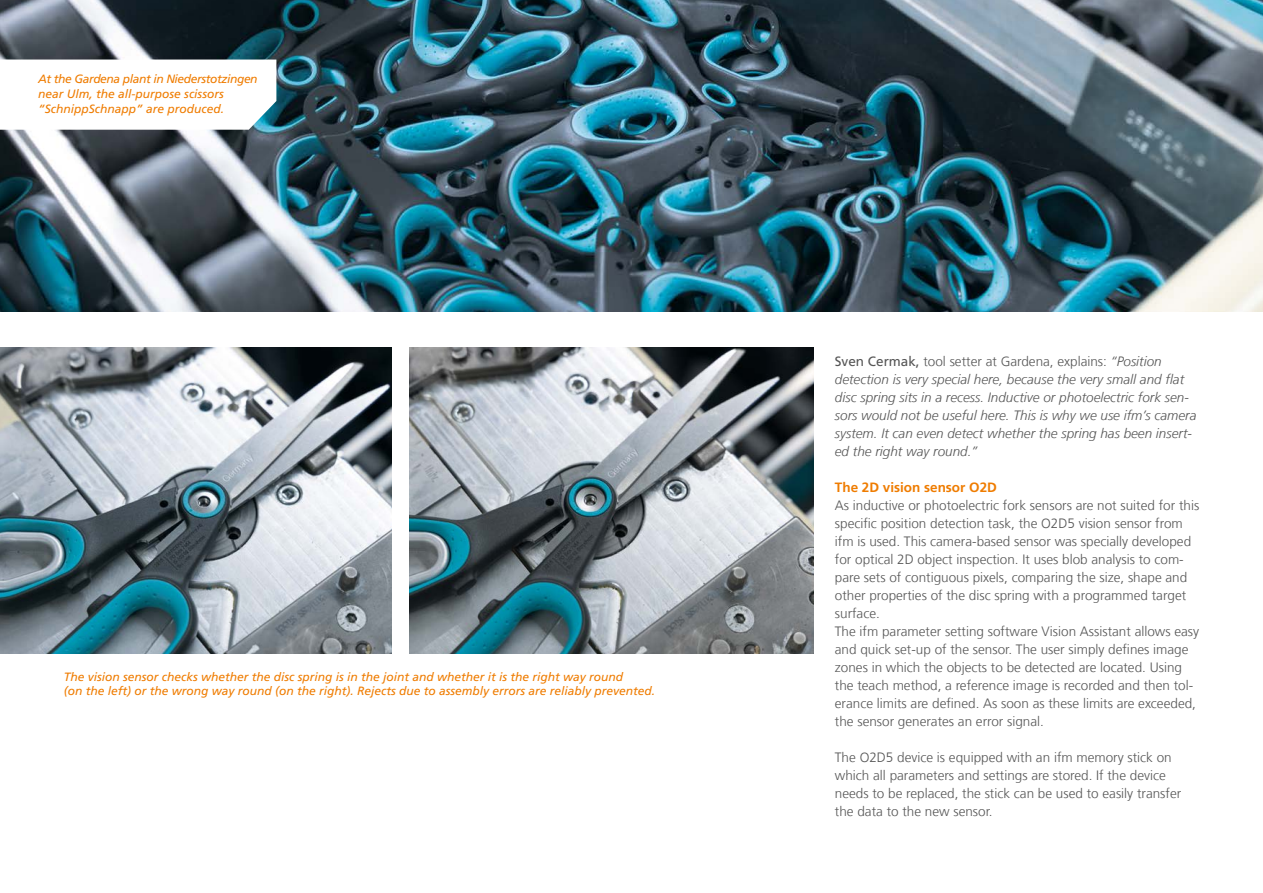
<style>
.page{position:relative;width:1263px;height:893px;background:#fff}
.page>*{position:absolute;margin:0;border:0;box-sizing:border-box;transform-origin:0 0}
.Fließtext_9pt_verschachtelt{font:300 13.5px/18px "Frutiger LT Com";color:#565656}
.Fließtext_9pt_verschachtelt-2{font:italic 300 13.5px/18px "Frutiger LT Com";color:#565656}
.Fließtext_9pt_headline_orange{font:700 13.5px "Frutiger LT Com";color:#ef7c00}
.Bildunterschrift_libü{font:italic 12px/14.9px "Frutiger LT Com";color:#ef7c00}
.s1{font-weight:400;font-style:normal}
.s2{font-style:normal}
</style>
<div class="page">
<img style="left:0;top:0;width:1263px;height:312px">
<svg style="left:0;top:60px;width:276px;height:70px"></svg>
<img style="left:0;top:348px;width:391px;height:306px">
<img style="left:410px;top:348px;width:404px;height:306px">
<p class="Bildunterschrift_libü" style="left:38px;top:72px;width:221px">At the Gardena plant in Niederstotzingen near Ulm, the all-purpose scissors “SchnippSchnapp” are produced.</p>
<p class="Bildunterschrift_libü" style="left:64px;top:669px;width:593px">The vision sensor checks whether the disc spring is in the joint and whether it is the right way round<br>(on the left) or the wrong way round (on the right). Rejects due to assembly errors are reliably prevented.</p>
<p class="Fließtext_9pt_verschachtelt-2" style="left:835px;top:352px;width:363px"><span class="s1">Sven Cermak,</span> <span class="s2">tool setter at Gardena, explains:</span> “Position detection is very special here, because the very small and flat disc spring sits in a recess. Inductive or photoelectric fork sen&shy;sors would not be useful here. This is why we use ifm’s camera system. It can even detect whether the spring has been insert&shy;ed the right way round.”</p>
<p class="Fließtext_9pt_headline_orange" style="left:835px;top:479px;width:164px">The 2D vision sensor O2D</p>
<p class="Fließtext_9pt_verschachtelt" style="left:835px;top:496px;width:366px">As inductive or photoelectric fork sensors are not suited for this specific position detection task, the O2D5 vision sensor from ifm is used. This camera-based sensor was specially developed for optical 2D object inspection. It uses blob analysis to com&shy;pare sets of contiguous pixels, comparing the size, shape and other properties of the disc spring with a programmed target surface.</p>
<p class="Fließtext_9pt_verschachtelt" style="left:835px;top:622px;width:366px">The ifm parameter setting software Vision Assistant allows easy and quick set-up of the sensor. The user simply defines image zones in which the objects to be detected are located. Using the teach method, a reference image is recorded and then tol&shy;erance limits are defined. As soon as these limits are exceeded, the sensor generates an error signal.</p>
<p class="Fließtext_9pt_verschachtelt" style="left:835px;top:748px;width:348px">The O2D5 device is equipped with an ifm memory stick on which all parameters and settings are stored. If the device needs to be replaced, the stick can be used to easily transfer the data to the new sensor.</p>
</div>
